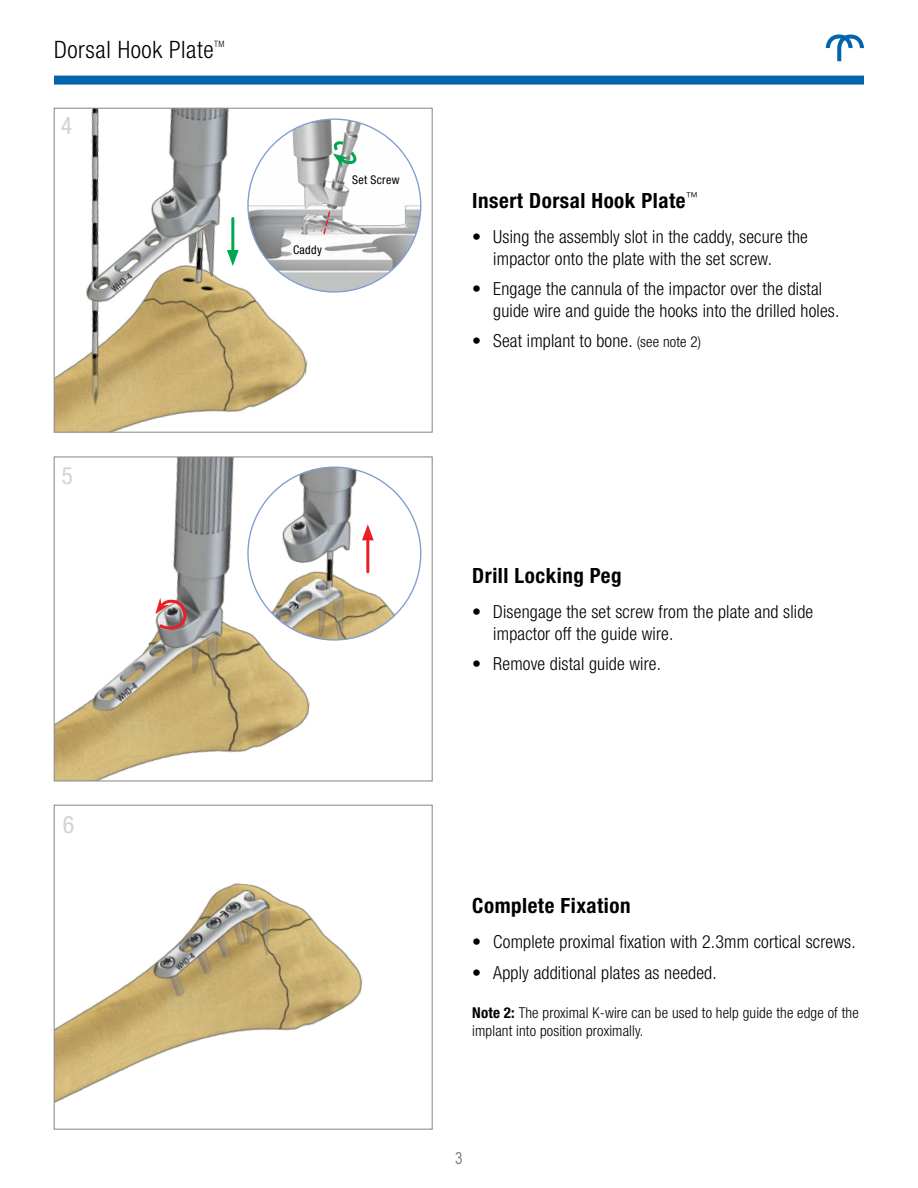
<style>
.page{position:relative;width:918px;height:1188px;background:#fff}
.page>*{position:absolute;margin:0;border:0;box-sizing:border-box;transform-origin:0 0}
.t1{font:300 condensed 24px "Helvetica Neue LT Std";letter-spacing:.025em;color:#000}
.t2{font:condensed 24px "Helvetica Neue LT Std";color:#d1d3d4}
.t3{font:700 condensed 21px "Helvetica Neue LT Std";letter-spacing:.025em;color:#000}
.t4{font:300 condensed 18px/21.6px "Helvetica Neue LT Std";letter-spacing:.01em;color:#000}
.t5{font:16.5px "Arial Narrow";color:#848383}
.t6{font:300 condensed 15px/18px "Helvetica Neue LT Std";letter-spacing:.01em;color:#000}
.t7{font:condensed 12px "Helvetica Neue LT Std";letter-spacing:.025em;color:#000}
.t8{font:300 condensed 8.7px "Helvetica Neue LT Std";color:#000}
.s1{font-size:15px}
.s2{font-weight:700}
</style>
<div class="page">
<img style="left:56px;top:459px;width:262px;height:320px">
<div style="left:54px;top:457px;width:378px;height:324px;border:1px solid #848383"></div>
<img style="left:56px;top:883px;width:307px;height:220px">
<div style="left:54px;top:805px;width:378px;height:324px;border:1px solid #848383"></div>
<img style="left:56px;top:110px;width:280px;height:320px">
<div style="left:54px;top:108px;width:378px;height:324px;border:1px solid #848383"></div>
<hr style="left:231px;top:219px;width:3px;height:37px;background:#00a651">
<svg style="left:227px;top:250px;width:12px;height:16px"></svg>
<img style="left:248px;top:119px;width:173px;height:173px;border-radius:86px">
<img style="left:248px;top:467px;width:173px;height:173px;border-radius:86px">
<svg style="left:331px;top:141px;width:29px;height:27px"></svg>
<svg style="left:322px;top:210px;width:9px;height:26px"></svg>
<hr style="left:366px;top:535px;width:3px;height:37px;background:#ed1d24">
<svg style="left:362px;top:524px;width:12px;height:16px"></svg>
<svg style="left:155px;top:598px;width:34px;height:36px"></svg>
<svg style="left:826px;top:34px;width:38px;height:27px"></svg>
<div style="left:54px;top:76px;width:810px;height:9px;background:#0064af"></div>
<h1 class="t1" style="left:54px;top:36px;width:161px">Dorsal Hook Plate</h1>
<p class="t8" style="left:214px;top:39px;width:12px">TM</p>
<h1 class="t2" style="left:61px;top:112px;width:13px">4</h1>
<h1 class="t2" style="left:61px;top:461px;width:13px">5</h1>
<h1 class="t2" style="left:63px;top:811px;width:13px">6</h1>
<p class="t7" style="left:293px;top:242px;width:30px">Caddy</p>
<p class="t7" style="left:352px;top:173px;width:49px">Set Screw</p>
<p class="t3" style="left:472px;top:188px;width:227px">Insert Dorsal Hook Plate<sup>™</sup></p>
<p class="t4" style="left:493px;top:226px;width:316px;text-indent:-21px">• Using the assembly slot in the caddy, secure the impactor onto the plate with the set screw.</p>
<p class="t4" style="left:493px;top:278px;width:348px;text-indent:-21px">• Engage the cannula of the impactor over the distal guide wire and guide the hooks into the drilled holes.</p>
<p class="t4" style="left:472px;top:330px;width:230px">• Seat implant to bone. <span class="s1">(see note 2)</span></p>
<p class="t3" style="left:472px;top:563px;width:151px">Drill Locking Peg</p>
<p class="t4" style="left:493px;top:601px;width:321px;text-indent:-21px">• Disengage the set screw from the plate and slide impactor off the guide wire.</p>
<p class="t4" style="left:472px;top:653px;width:190px">• Remove distal guide wire.</p>
<p class="t3" style="left:472px;top:893px;width:160px">Complete Fixation</p>
<p class="t4" style="left:472px;top:931px;width:385px">• Complete proximal fixation with 2.3mm cortical screws.</p>
<p class="t4" style="left:472px;top:961px;width:246px">• Apply additional plates as needed.</p>
<p class="t6" style="left:472px;top:1004px;width:388px"><span class="s2">Note 2:</span> The proximal K-wire can be used to help guide the edge of the implant into position proximally.</p>
<p class="t5" style="left:455px;top:1146px;width:9px">3</p>
</div>
